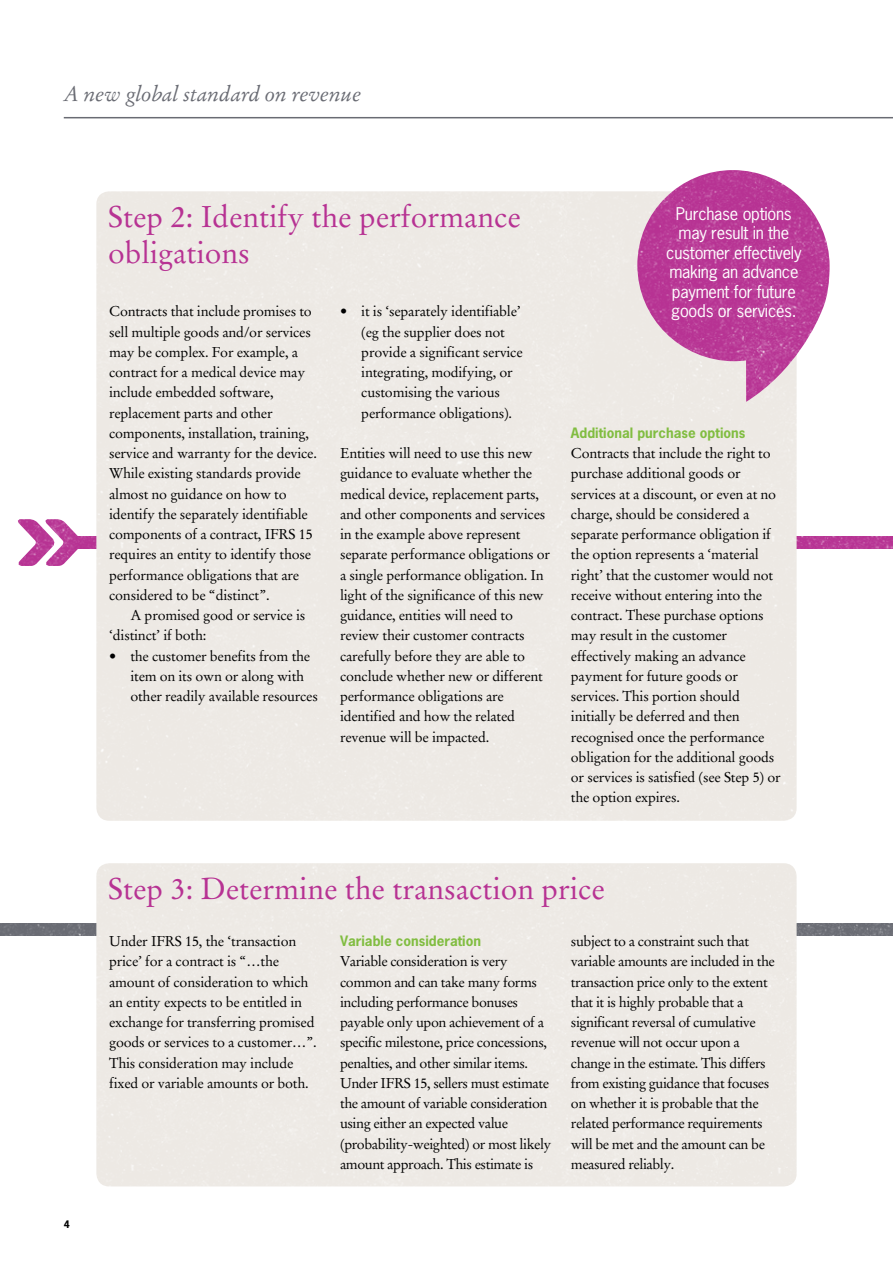
<style>
.page{position:relative;width:893px;height:1263px;background:#fff}
.page>*{position:absolute;margin:0;border:0;box-sizing:border-box;transform-origin:0 0}
.t1{font:30px/36px "Stempel Garamond";color:#b73293}
.t2{font:italic 21px "Stempel Garamond";letter-spacing:-.01em;color:#696b73}
.t3{font:16.5px/19.5px "News Gothic";letter-spacing:-.015em;color:#fff;text-align:center}
.t4{font:14.25px/20.2px "Stempel Garamond";letter-spacing:-.015em;color:#000}
.t5{font:700 13.5px "News Gothic";color:#81bd41}
.t6{font:700 9.75px "News Gothic";color:#000}
</style>
<div class="page">
<img style="left:0;top:117px;width:893px;height:1070px">
<hr style="left:64px;top:117px;width:829px;height:1px;background:#696b73">
<h2 class="t2" style="left:64px;top:81px;width:299px">A new global standard on revenue</h2>
<h1 class="t1" style="left:108px;top:199px;width:414px">Step 2: Identify the performance obligations</h1>
<p class="t4" style="left:109px;top:301px;width:209px">Contracts that include promises to sell multiple goods and/or services may be complex. For example, a contract for a medical device may include embedded software, replacement parts and other components, installation, training, service and warranty for the device.<br>While existing standards provide almost no guidance on how to identify the separately identifiable components of a contract, IFRS 15 requires an entity to identify those performance obligations that are considered to be “distinct”.</p>
<p class="t4" style="left:109px;top:605px;width:198px;text-indent:21px">A promised good or service is ‘distinct’ if both:</p>
<p class="t4" style="left:130px;top:646px;width:189px;text-indent:-21px">• the customer benefits from the item on its own or along with other readily available resources</p>
<p class="t4" style="left:361px;top:301px;width:163px;text-indent:-21px">• it is ‘separately identifiable’ (eg the supplier does not provide a significant service integrating, modifying, or customising the various performance obligations).</p>
<p class="t4" style="left:340px;top:443px;width:212px">Entities will need to use this new guidance to evaluate whether the medical device, replacement parts, and other components and services in the example above represent separate performance obligations or a single performance obligation. In light of the significance of this new guidance, entities will need to review their customer contracts carefully before they are able to conclude whether new or different performance obligations are identified and how the related revenue will be impacted.</p>
<p class="t3" style="left:666px;top:203px;width:137px">Purchase options may result in the customer effectively making an advance payment for future goods or services.</p>
<p class="t5" style="left:571px;top:424px;width:176px">Additional purchase options</p>
<p class="t4" style="left:571px;top:443px;width:211px">Contracts that include the right to purchase additional goods or services at a discount, or even at no charge, should be considered a separate performance obligation if the option represents a ‘material right’ that the customer would not receive without entering into the contract. These purchase options may result in the customer effectively making an advance payment for future goods or services. This portion should initially be deferred and then recognised once the performance obligation for the additional goods or services is satisfied (see Step 5) or the option expires.</p>
<h1 class="t1" style="left:108px;top:871px;width:498px">Step 3: Determine the transaction price</h1>
<p class="t6" style="left:64px;top:1218px;width:8px">4</p>
<p class="t4" style="left:109px;top:931px;width:209px">Under IFRS 15, the ‘transaction price’ for a contract is “…the amount of consideration to which an entity expects to be entitled in exchange for transferring promised goods or services to a customer…”.<br>This consideration may include fixed or variable amounts or both.</p>
<p class="t5" style="left:340px;top:932px;width:143px">Variable consideration</p>
<p class="t4" style="left:340px;top:951px;width:213px">Variable consideration is very common and can take many forms including performance bonuses payable only upon achievement of a specific milestone, price concessions, penalties, and other similar items.<br>Under IFRS 15, sellers must estimate the amount of variable consideration using either an expected value (probability-weighted) or most likely amount approach. This estimate is</p>
<p class="t4" style="left:571px;top:931px;width:205px">subject to a constraint such that variable amounts are included in the transaction price only to the extent that it is highly probable that a significant reversal of cumulative revenue will not occur upon a change in the estimate. This differs from existing guidance that focuses on whether it is probable that the related performance requirements will be met and the amount can be measured reliably.</p>
</div>
